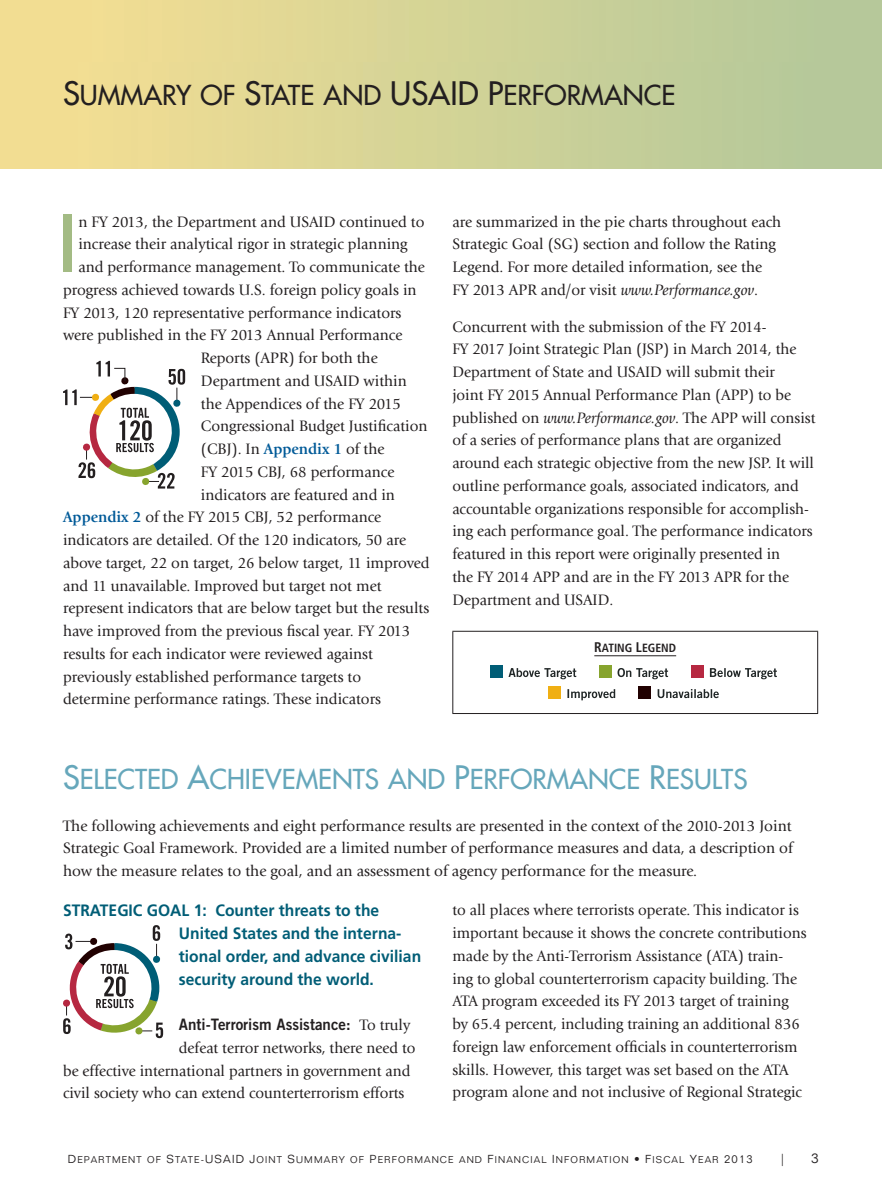
<style>
.page{position:relative;width:882px;height:1197px;background:#fff}
.page>*{position:absolute;margin:0;border:0;box-sizing:border-box;transform-origin:0 0}
._2_02_BodyText{font:500 76.12px "Futura";color:#a3bb84}
._1_01_Header_Lvl1{font:26.78px "Futura Std Medium SC850";color:#66a7bb}
._1_01_Header_Lvl1-2{font:26.78px "Futura Std Medium SC850";color:#231f20}
.Header_Lvl4_-_SG{font:700 16.45px/22.8px "Frutiger LT Std";color:#005d76;scale:.95 1}
._2_02_BodyText-2{font:15.75px/22.8px "Giovanni Std";color:#231f20}
._2_02_BodyText-3{font:15.75px/22.8px "Giovanni Std";color:#231f20;scale:.96 1}
._2_02_BodyText-4{font:15.75px "Trade Gothic LT Std Bd 2";color:#231f20;scale:.96 1}
.t1{font:300 14px "Folio Std";color:#231f20}
.t2{font:300 12.25px "Folio Std";color:#231f20}
.IndicatorGraphic_Cha{font:11.9px "Frutiger LT Std Bold Cn SC850";color:#231f20}
.t3{font:9.62px "Folio Std Light SC850";letter-spacing:.12em;color:#231f20}
.s1{font-size:31.5px}
.s2{font-weight:700;color:#005a98}
.s3{font-style:italic}
.s4{font-size:14px}
.s5{font-family:"Giovanni Std"}
.s6{font-size:11.38px}
</style>
<div class="page">
<div style="left:0;top:0;width:882px;height:169px;background:linear-gradient(to right,#f7df92,#b1c79b)"></div>
<hr style="left:0;top:0;width:1px;height:169px;background:#f2dd92">
<hr style="left:452px;top:631px;width:366px;height:1px;background:#231f20">
<hr style="left:452px;top:632px;width:1px;height:81px;background:#231f20">
<hr style="left:817px;top:632px;width:1px;height:81px;background:#231f20">
<hr style="left:452px;top:713px;width:366px;height:1px;background:#231f20">
<hr style="left:594px;top:655px;width:82px;height:1px;background:#231f20">
<svg style="left:509px;top:668px;width:67px;height:11px"></svg>
<div style="left:490px;top:666px;width:13px;height:12px;background:#005d76"></div>
<svg style="left:618px;top:668px;width:50px;height:11px"></svg>
<div style="left:599px;top:666px;width:12px;height:12px;background:#87a42e"></div>
<svg style="left:710px;top:668px;width:67px;height:11px"></svg>
<div style="left:691px;top:666px;width:12px;height:12px;background:#b62841"></div>
<svg style="left:567px;top:689px;width:48px;height:11px"></svg>
<div style="left:548px;top:687px;width:12px;height:12px;background:#f0af13"></div>
<svg style="left:658px;top:689px;width:61px;height:9px"></svg>
<div style="left:639px;top:687px;width:12px;height:12px;background:#210101"></div>
<svg style="left:63px;top:361px;width:122px;height:128px"></svg>
<svg style="left:63px;top:925px;width:100px;height:113px"></svg>
<div style="left:0;top:0;width:882px;height:62px;background:linear-gradient(to right,#f8df92,#b1c79b)"></div>
<p class="_1_01_Header_Lvl1-2" style="left:63px;top:78px;width:614px"><span class="s1">S</span>UMMARY OF <span class="s1">S</span>TATE AND <span class="s1">USAID P</span>ERFORMANCE</p>
<p class="_2_02_BodyText" style="left:56px;top:192px;width:24px">I</p>
<p class="_2_02_BodyText-2" style="left:78px;top:210px;width:348px">n FY 2013, the Department and USAID continued to</p>
<p class="_2_02_BodyText-2" style="left:78px;top:233px;width:331px">increase their analytical rigor in strategic planning</p>
<p class="_2_02_BodyText-2" style="left:78px;top:256px;width:348px">and performance management. To communicate the</p>
<p class="_2_02_BodyText-2" style="left:63px;top:278px;width:355px">progress achieved towards U.S. foreign policy goals in</p>
<p class="_2_02_BodyText-2" style="left:63px;top:301px;width:340px">FY 2013, 120 representative performance indicators</p>
<p class="_2_02_BodyText-2" style="left:63px;top:324px;width:341px">were published in the FY 2013 Annual Performance</p>
<p class="_2_02_BodyText-2" style="left:201px;top:347px;width:178px">Reports (APR) for both the</p>
<p class="_2_02_BodyText-2" style="left:201px;top:369px;width:207px">Department and USAID within</p>
<p class="_2_02_BodyText-2" style="left:201px;top:392px;width:202px">the Appendices of the FY 2015</p>
<p class="_2_02_BodyText-2" style="left:201px;top:415px;width:228px">Congressional Budget Justification</p>
<p class="_2_02_BodyText-2" style="left:201px;top:438px;width:185px">(CBJ). In <span class="s2">Appendix 1</span> of the</p>
<p class="_2_02_BodyText-2" style="left:201px;top:460px;width:195px">FY 2015 CBJ, 68 performance</p>
<p class="_2_02_BodyText-2" style="left:201px;top:483px;width:196px">indicators are featured and in</p>
<p class="_2_02_BodyText-2" style="left:63px;top:506px;width:320px"><span class="s2">Appendix 2</span> of the FY 2015 CBJ, 52 performance</p>
<p class="_2_02_BodyText-2" style="left:63px;top:529px;width:345px">indicators are detailed. Of the 120 indicators, 50 are</p>
<p class="_2_02_BodyText-2" style="left:63px;top:551px;width:368px">above target, 22 on target, 26 below target, 11 improved</p>
<p class="_2_02_BodyText-2" style="left:63px;top:574px;width:320px">and 11 unavailable. Improved but target not met</p>
<p class="_2_02_BodyText-2" style="left:63px;top:597px;width:368px">represent indicators that are below target but the results</p>
<p class="_2_02_BodyText-2" style="left:63px;top:620px;width:349px">have improved from the previous fiscal year. FY 2013</p>
<p class="_2_02_BodyText-2" style="left:63px;top:642px;width:312px">results for each indicator were reviewed against</p>
<p class="_2_02_BodyText-2" style="left:63px;top:665px;width:300px">previously established performance targets to</p>
<p class="_2_02_BodyText-2" style="left:63px;top:688px;width:320px">determine performance ratings. These indicators</p>
<p class="_2_02_BodyText-2" style="left:452px;top:210px;width:331px">are summarized in the pie charts throughout each Strategic Goal (SG) section and follow the Rating Legend. For more detailed information, see the FY 2013 APR and/or visit <span class="s3">www.Performance.gov</span>.</p>
<p class="_2_02_BodyText-3" style="left:452px;top:315px;width:380px">Concurrent with the submission of the FY 2014-<br>FY 2017 Joint Strategic Plan (JSP) in March 2014, the Department of State and USAID will submit their<br>joint FY 2015 Annual Performance Plan (APP) to be published on <span class="s3">www.Performance.gov</span>. The APP will consist of a series of performance plans that are organized around each strategic objective from the new JSP. It will outline performance goals, associated indicators, and accountable organizations responsible for accomplish&shy;ing each performance goal. The performance indicators featured in this report were originally presented in<br>the FY 2014 APP and are in the FY 2013 APR for the Department and USAID.</p>
<p class="IndicatorGraphic_Cha" style="left:594px;top:641px;width:83px"><span class="s4">R</span>ATING <span class="s4">L</span>EGEND</p>
<p class="_1_01_Header_Lvl1" style="left:63px;top:763px;width:684px"><span class="s1">S</span>ELECTED <span class="s1">A</span>CHIEVEMENTS AND <span class="s1">P</span>ERFORMANCE <span class="s1">R</span>ESULTS</p>
<p class="_2_02_BodyText-2" style="left:63px;top:814px;width:731px;text-align:justify">The following achievements and eight performance results are presented in the context of the 2010-2013 Joint Strategic Goal Framework. Provided are a limited number of performance measures and data, a description of how the measure relates to the goal, and an assessment of agency performance for the measure.</p>
<p class="_2_02_BodyText-3" style="left:452px;top:899px;width:370px">to all places where terrorists operate. This indicator is important because it shows the concrete contributions made by the Anti-Terrorism Assistance (ATA) train&shy;ing to global counterterrorism capacity building. The ATA program exceeded its FY 2013 target of training by 65.4 percent, including training an additional 836 foreign law enforcement officials in counterterrorism skills. However, this target was set based on the ATA program alone and not inclusive of Regional Strategic</p>
<p class="Header_Lvl4_-_SG" style="left:179px;top:899px;width:257px;text-indent:-116px">STRATEGIC GOAL 1: Counter threats to the United States and the interna&shy;tional order, and advance civilian security around the world.</p>
<p class="_2_02_BodyText-4" style="left:179px;top:1015px;width:243px">Anti-Terrorism Assistance: <span class="s5">To truly</span></p>
<p class="_2_02_BodyText-3" style="left:179px;top:1037px;width:248px">defeat terror networks, there need to</p>
<p class="_2_02_BodyText-3" style="left:63px;top:1059px;width:363px">be effective international partners in government and</p>
<p class="_2_02_BodyText-3" style="left:63px;top:1082px;width:357px">civil society who can extend counterterrorism efforts</p>
<p class="t3" style="left:68px;top:1154px;width:686px"><span class="s6">D</span>EPARTMENT OF <span class="s6">S</span>TATE<span class="s6">-USAID J</span>OINT <span class="s6">S</span>UMMARY OF <span class="s6">P</span>ERFORMANCE AND <span class="s6">F</span>INANCIAL <span class="s6">I</span>NFORMATION <span class="s6">• F</span>ISCAL <span class="s6">Y</span>EAR <span class="s6">2013</span></p>
<p class="t2" style="left:781px;top:1152px;width:4px">|</p>
<p class="t1" style="left:811px;top:1150px;width:9px">3</p>
</div>
